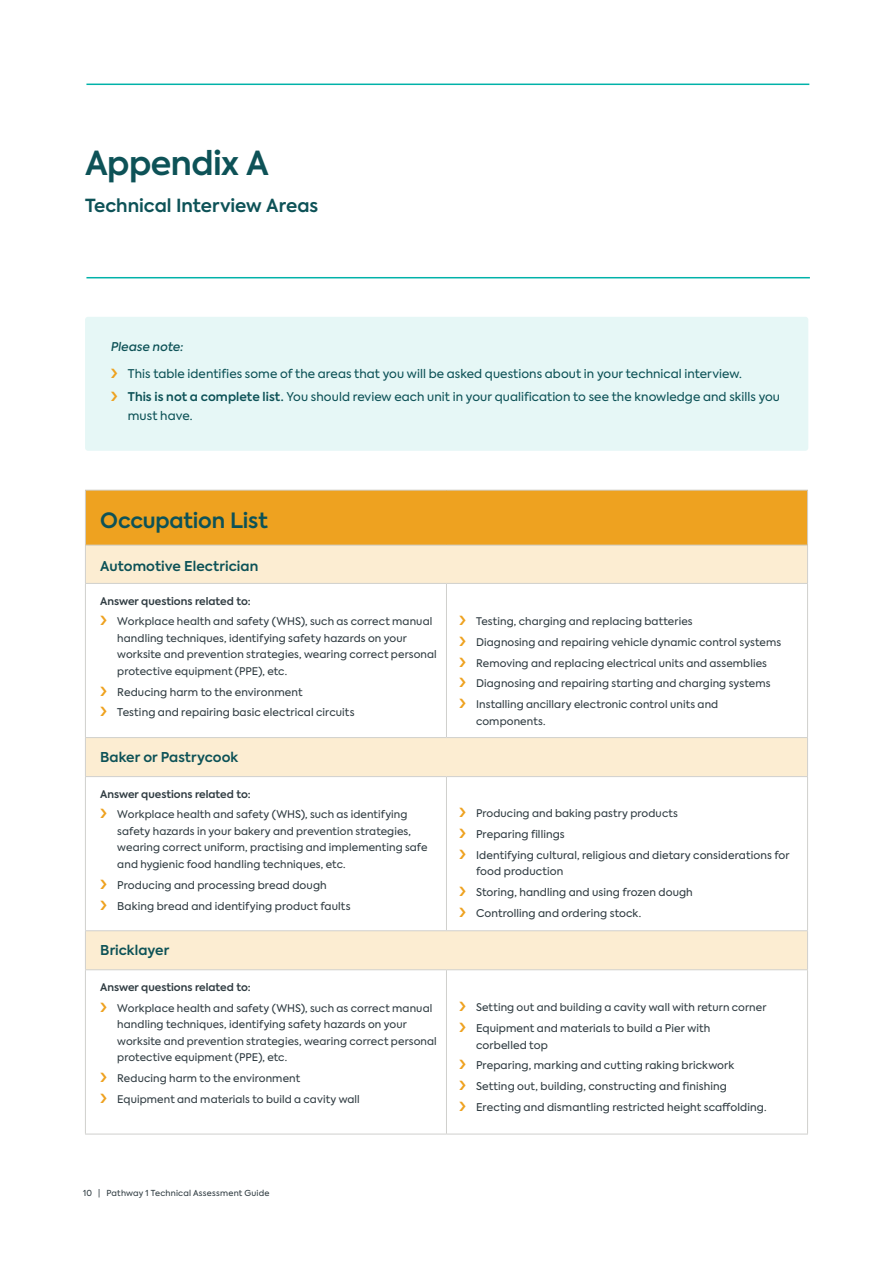
<style>
.page{position:relative;width:893px;height:1263px;background:#fff}
.page>*{position:absolute;margin:0;border:0;box-sizing:border-box;transform-origin:0 0}
.t1{font:600 33px "Axiforma";letter-spacing:-.015em;color:#0d5257}
.Body_Copy{font:600 21px "Axiforma";letter-spacing:-.01em;color:#0d5257}
.t2{font:600 18px "Axiforma";color:#0d5257}
.Body_Copy-2{font:600 13.5px "Axiforma";letter-spacing:.005em;color:#0d5257}
.t3{font:12px/18.8px "Axiforma";letter-spacing:.005em;color:#0d5257}
.t4{font:italic 500 12px "Axiforma";color:#0d5257}
.t5{font:10.65px/16.5px "Axiforma";letter-spacing:.01em;color:#303c42}
.t6{font:10.5px/16.5px "Axiforma";letter-spacing:.01em;color:#303c42}
.t7{font:600 10.5px "Axiforma";color:#303c42}
.t8{font:8.25px "Axiforma";letter-spacing:.025em;color:#303c42}
.s1{font-weight:600}
</style>
<div class="page">
<hr style="left:86px;top:277px;width:724px;height:1px;background:#00b2a9">
<hr style="left:86px;top:84px;width:723px;height:1px;background:#00b2a9">
<div style="left:85px;top:317px;width:723px;height:134px;background:#e6f7f6;border-radius:3px"></div>
<div style="left:85px;top:490px;width:722px;height:55px;background:#eea220"></div>
<svg style="left:86px;top:546px;width:721px;height:423px"></svg>
<svg style="left:86px;top:777px;width:721px;height:153px"></svg>
<hr style="left:85px;top:490px;width:361px;height:1px;background:#d0d0cd">
<hr style="left:85px;top:490px;width:1px;height:55px;background:#d0d0cd">
<hr style="left:446px;top:490px;width:362px;height:1px;background:#d0d0cd">
<hr style="left:807px;top:490px;width:1px;height:55px;background:#d0d0cd">
<hr style="left:85px;top:545px;width:361px;height:1px;background:#d0d0cd">
<hr style="left:85px;top:545px;width:1px;height:38px;background:#d0d0cd">
<hr style="left:446px;top:545px;width:362px;height:1px;background:#d0d0cd">
<hr style="left:807px;top:545px;width:1px;height:38px;background:#d0d0cd">
<hr style="left:85px;top:583px;width:361px;height:1px;background:#d0d0cd">
<hr style="left:85px;top:584px;width:1px;height:153px;background:#d0d0cd">
<hr style="left:446px;top:583px;width:362px;height:1px;background:#d0d0cd">
<hr style="left:446px;top:584px;width:1px;height:153px;background:#d0d0cd">
<hr style="left:807px;top:584px;width:1px;height:153px;background:#d0d0cd">
<hr style="left:85px;top:737px;width:361px;height:1px;background:#d0d0cd">
<hr style="left:85px;top:738px;width:1px;height:38px;background:#d0d0cd">
<hr style="left:446px;top:737px;width:362px;height:1px;background:#d0d0cd">
<hr style="left:807px;top:738px;width:1px;height:38px;background:#d0d0cd">
<hr style="left:85px;top:776px;width:361px;height:1px;background:#d0d0cd">
<hr style="left:85px;top:777px;width:1px;height:153px;background:#d0d0cd">
<hr style="left:446px;top:776px;width:362px;height:1px;background:#d0d0cd">
<hr style="left:446px;top:777px;width:1px;height:153px;background:#d0d0cd">
<hr style="left:807px;top:777px;width:1px;height:153px;background:#d0d0cd">
<hr style="left:85px;top:930px;width:361px;height:1px;background:#d0d0cd">
<hr style="left:85px;top:931px;width:1px;height:38px;background:#d0d0cd">
<hr style="left:446px;top:930px;width:362px;height:1px;background:#d0d0cd">
<hr style="left:807px;top:931px;width:1px;height:38px;background:#d0d0cd">
<hr style="left:85px;top:969px;width:361px;height:1px;background:#d0d0cd">
<hr style="left:85px;top:970px;width:1px;height:164px;background:#d0d0cd">
<hr style="left:446px;top:969px;width:362px;height:1px;background:#d0d0cd">
<hr style="left:446px;top:970px;width:1px;height:164px;background:#d0d0cd">
<hr style="left:807px;top:970px;width:1px;height:164px;background:#d0d0cd">
<hr style="left:85px;top:1134px;width:361px;height:1px;background:#d0d0cd">
<hr style="left:446px;top:1134px;width:362px;height:1px;background:#d0d0cd">
<svg style="left:101px;top:616px;width:6px;height:9px"></svg>
<svg style="left:101px;top:686px;width:6px;height:9px"></svg>
<svg style="left:101px;top:707px;width:6px;height:9px"></svg>
<svg style="left:101px;top:809px;width:6px;height:9px"></svg>
<svg style="left:101px;top:879px;width:6px;height:10px"></svg>
<svg style="left:101px;top:900px;width:6px;height:9px"></svg>
<svg style="left:459px;top:615px;width:7px;height:10px"></svg>
<svg style="left:459px;top:636px;width:7px;height:10px"></svg>
<svg style="left:459px;top:657px;width:7px;height:9px"></svg>
<svg style="left:459px;top:678px;width:7px;height:9px"></svg>
<svg style="left:459px;top:698px;width:7px;height:10px"></svg>
<svg style="left:459px;top:808px;width:7px;height:9px"></svg>
<svg style="left:459px;top:828px;width:7px;height:10px"></svg>
<svg style="left:459px;top:849px;width:7px;height:10px"></svg>
<svg style="left:459px;top:886px;width:7px;height:10px"></svg>
<svg style="left:459px;top:907px;width:7px;height:10px"></svg>
<p class="t1" style="left:85px;top:140px;width:185px">Appendix A</p>
<p class="t2" style="left:85px;top:193px;width:235px">Technical Interview Areas</p>
<p class="t4" style="left:111px;top:339px;width:74px">Please note:</p>
<p class="t3" style="left:128px;top:364px;width:615px">This table identifies some of the areas that you will be asked questions about in your technical interview.</p>
<p class="t3" style="left:128px;top:387px;width:654px"><span class="s1">This is not a complete list.</span> You should review each unit in your qualification to see the knowledge and skills you must have.</p>
<p class="Body_Copy" style="left:100px;top:506px;width:169px">Occupation List</p>
<p class="Body_Copy-2" style="left:100px;top:557px;width:160px">Automotive Electrician</p>
<p class="t7" style="left:100px;top:594px;width:152px">Answer questions related to:</p>
<p class="t6" style="left:117px;top:613px;width:321px">Workplace health and safety (WHS), such as correct manual handling techniques, identifying safety hazards on your worksite and prevention strategies, wearing correct personal protective equipment (PPE), etc.</p>
<p class="t5" style="left:117px;top:684px;width:187px">Reducing harm to the environment</p>
<p class="t5" style="left:117px;top:704px;width:239px">Testing and repairing basic electrical circuits</p>
<p class="Body_Copy-2" style="left:100px;top:748px;width:139px">Baker or Pastrycook</p>
<p class="t7" style="left:100px;top:787px;width:152px">Answer questions related to:</p>
<p class="t6" style="left:117px;top:807px;width:312px">Workplace health and safety (WHS), such as identifying safety hazards in your bakery and prevention strategies, wearing correct uniform, practising and implementing safe and hygienic food handling techniques, etc.</p>
<p class="t5" style="left:117px;top:877px;width:211px">Producing and processing bread dough</p>
<p class="t5" style="left:117px;top:897px;width:235px">Baking bread and identifying product faults</p>
<p class="Body_Copy-2" style="left:100px;top:941px;width:70px">Bricklayer</p>
<p class="t7" style="left:100px;top:980px;width:152px">Answer questions related to:</p>
<p class="t6" style="left:117px;top:1000px;width:321px">Workplace health and safety (WHS), such as correct manual handling techniques, identifying safety hazards on your worksite and prevention strategies, wearing correct personal protective equipment (PPE), etc.</p>
<p class="t6" style="left:117px;top:1070px;width:184px">Reducing harm to the environment</p>
<p class="t6" style="left:117px;top:1091px;width:244px">Equipment and materials to build a cavity wall</p>
<p class="t8" style="left:83px;top:1188px;width:188px">10 | Pathway 1 Technical Assessment Guide</p>
<p class="t6" style="left:476px;top:613px;width:218px">Testing, charging and replacing batteries</p>
<p class="t6" style="left:476px;top:634px;width:307px">Diagnosing and repairing vehicle dynamic control systems</p>
<p class="t6" style="left:476px;top:655px;width:292px">Removing and replacing electrical units and assemblies</p>
<p class="t6" style="left:476px;top:675px;width:296px">Diagnosing and repairing starting and charging systems</p>
<p class="t6" style="left:476px;top:696px;width:244px">Installing ancillary electronic control units and components.</p>
<p class="t6" style="left:476px;top:805px;width:203px">Producing and baking pastry products</p>
<p class="t5" style="left:476px;top:826px;width:90px">Preparing fillings</p>
<p class="t5" style="left:476px;top:847px;width:315px">Identifying cultural, religious and dietary considerations for food production</p>
<p class="t5" style="left:476px;top:884px;width:218px">Storing, handling and using frozen dough</p>
<p class="t5" style="left:476px;top:905px;width:167px">Controlling and ordering stock.</p>
<p class="t6" style="left:476px;top:999px;width:292px">Setting out and building a cavity wall with return corner</p>
<p class="t5" style="left:476px;top:1020px;width:236px">Equipment and materials to build a Pier with corbelled top</p>
<p class="t5" style="left:476px;top:1057px;width:260px">Preparing, marking and cutting raking brickwork</p>
<p class="t5" style="left:476px;top:1078px;width:252px">Setting out, building, constructing and finishing</p>
<p class="t5" style="left:476px;top:1099px;width:292px">Erecting and dismantling restricted height scaffolding.</p>
</div>
